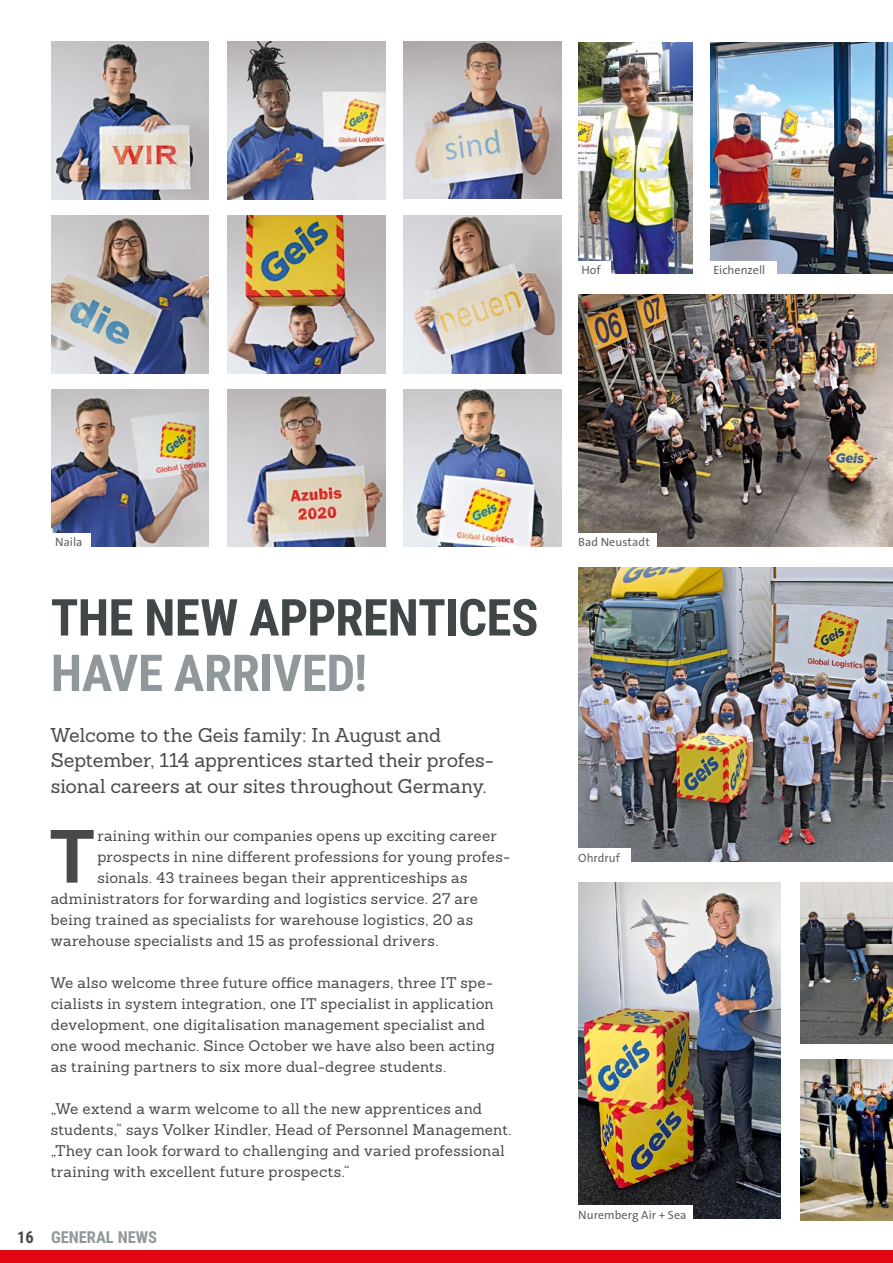
<style>
.page{position:relative;width:893px;height:1263px;background:#fff}
.page>*{position:absolute;margin:0;border:0;box-sizing:border-box;transform-origin:0 0}
.t1{font:700 74.1px "Roboto";color:#494948}
.t2{font:700 51px "Roboto Condensed";letter-spacing:-.01em;color:#414749}
.t3{font:700 51px "Roboto Condensed";letter-spacing:-.01em;color:#91989c}
.t4{font:19.5px/25.5px "Sanchez Slab";letter-spacing:-.005em;color:#494948}
.t5{font:700 16.5px "Roboto Condensed";color:#91989c}
.t6{font:15px/21px "Sanchez Slab";letter-spacing:.02em;color:#494948}
.t7{font:12px "The Sans Os F";letter-spacing:.005em;color:#636362}
.s1{color:#494948}
</style>
<div class="page">
<div style="left:0;top:1250px;width:893px;height:13px;background:#e30715"></div>
<img style="left:801px;top:883px;width:92px;height:161px">
<img style="left:801px;top:1059px;width:92px;height:161px">
<img style="left:711px;top:42px;width:182px;height:231px">
<img style="left:579px;top:883px;width:202px;height:336px">
<img style="left:579px;top:43px;width:114px;height:231px">
<img style="left:579px;top:568px;width:314px;height:294px">
<img style="left:579px;top:295px;width:314px;height:252px">
<img style="left:52px;top:42px;width:157px;height:157px">
<img style="left:52px;top:216px;width:157px;height:157px">
<img style="left:52px;top:389px;width:157px;height:157px">
<img style="left:228px;top:42px;width:157px;height:157px">
<img style="left:228px;top:216px;width:157px;height:157px">
<img style="left:228px;top:389px;width:157px;height:157px">
<img style="left:404px;top:42px;width:157px;height:156px">
<img style="left:404px;top:216px;width:157px;height:157px">
<img style="left:404px;top:389px;width:157px;height:157px">
<div style="left:51px;top:533px;width:39px;height:34px;background:#fff"></div>
<div style="left:709px;top:261px;width:68px;height:29px;background:#fff"></div>
<div style="left:577px;top:261px;width:34px;height:29px;background:#fff"></div>
<div style="left:574px;top:848px;width:57px;height:25px;background:#fff"></div>
<div style="left:574px;top:1205px;width:119px;height:36px;background:#fff"></div>
<div style="left:574px;top:533px;width:83px;height:29px;background:#fff"></div>
<p class="t7" style="left:581px;top:262px;width:21px">Hof</p>
<p class="t7" style="left:713px;top:262px;width:53px">Eichenzell</p>
<p class="t7" style="left:55px;top:534px;width:29px">Naila</p>
<h2 class="t2" style="left:51px;top:582px;width:489px">THE NEW APPRENTICES</h2>
<h2 class="t3" style="left:51px;top:637px;width:318px">HAVE ARRIVED!</h2>
<h3 class="t4" style="left:51px;top:722px;width:445px">Welcome to the Geis family: In August and<br>September, 114 apprentices started their profes&shy;sional careers at our sites throughout Germany.</h3>
<h1 class="t1" style="left:49px;top:804px;width:47px">T</h1>
<p class="t6" style="left:97px;top:825px;width:401px">raining within our companies opens up exciting career</p>
<p class="t6" style="left:97px;top:846px;width:414px">prospects in nine different professions for young profes-</p>
<p class="t6" style="left:97px;top:867px;width:372px">sionals. 43 trainees began their apprenticeships as</p>
<p class="t6" style="left:51px;top:888px;width:429px">administrators for forwarding and logistics service. 27 are</p>
<p class="t6" style="left:51px;top:909px;width:424px">being trained as specialists for warehouse logistics, 20 as</p>
<p class="t6" style="left:51px;top:930px;width:389px">warehouse specialists and 15 as professional drivers.</p>
<p class="t6" style="left:51px;top:972px;width:446px">We also welcome three future office managers, three IT spe&shy;cialists in system integration, one IT specialist in application development, one digitalisation management specialist and one wood mechanic. Since October we have also been acting as training partners to six more dual-degree students.</p>
<p class="t6" style="left:51px;top:1098px;width:462px">„We extend a warm welcome to all the new apprentices and students,“ says Volker Kindler, Head of Personnel Management. „They can look forward to challenging and varied professional training with excellent future prospects.“</p>
<p class="t5" style="left:17px;top:1226px;width:141px"><span class="s1">16</span> GENERAL NEWS</p>
<p class="t7" style="left:578px;top:534px;width:73px">Bad Neustadt</p>
<p class="t7" style="left:578px;top:850px;width:43px">Ohrdruf</p>
<p class="t7" style="left:578px;top:1207px;width:110px">Nuremberg Air + Sea</p>
</div>
